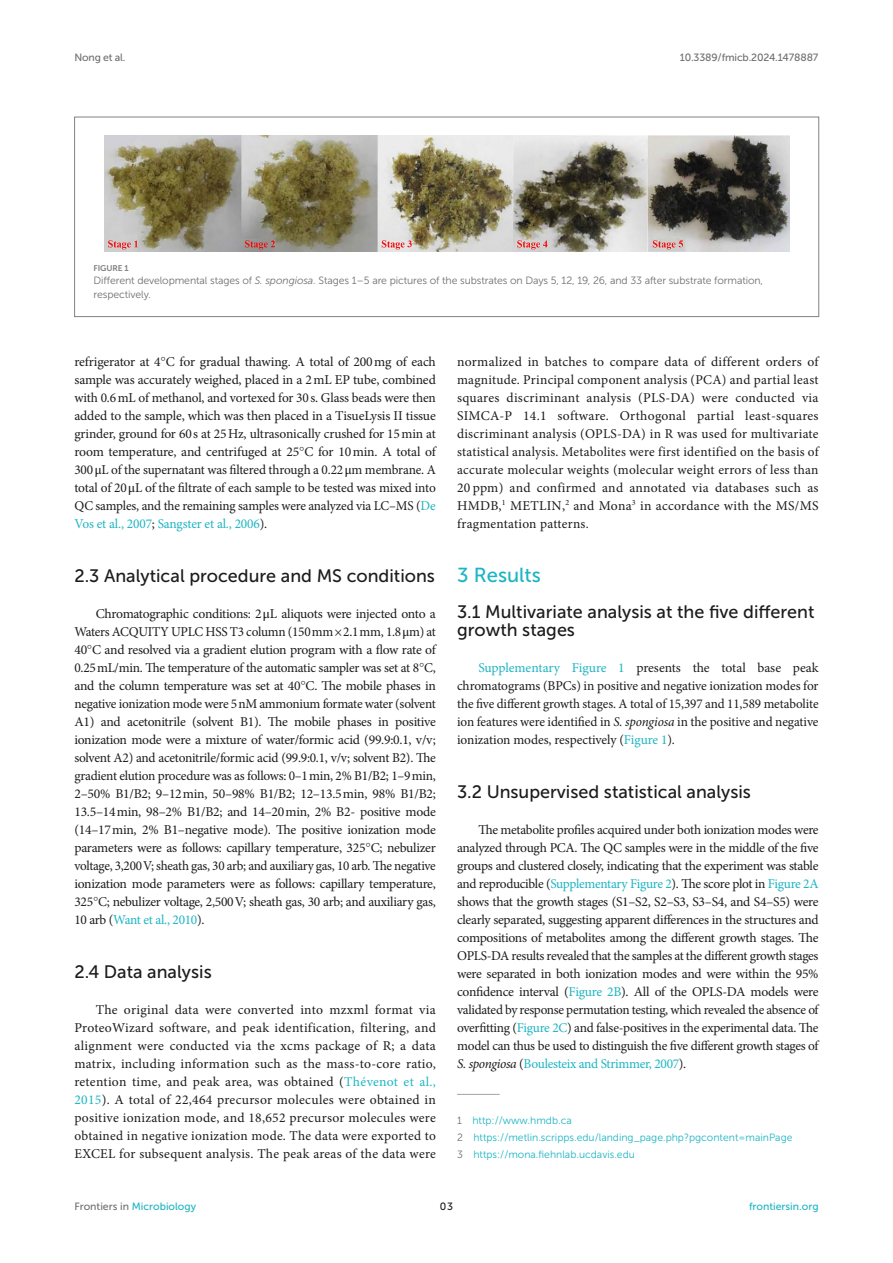
<style>
.page{position:relative;width:893px;height:1263px;background:#fff}
.page>*{position:absolute;margin:0;border:0;box-sizing:border-box;transform-origin:0 0}
.TEXT_FLUSH{font:20.25px "Museo Sans 500";color:#1db5c3}
.HEAD_2{font:18px "Museo Sans 500";color:#1b1c1b}
.TEXT_FLUSH-2{font:18px/18px "Museo Sans 500";color:#1b1c1b}
.TEXT_FLUSH-3{font:13.5px/18px "Minion Pro";letter-spacing:-.01em;color:#1b1c1b;text-align:justify}
.TEXT_FLUSH-4{font:13.5px "Minion Pro";letter-spacing:-.005em;color:#1db5c3}
.FIG_LEG{font:10.5px/13.5px "Museo Sans 300";letter-spacing:-.01em;color:#706f70}
.FOOTNOTE{font:10.5px "Museo Sans 300";color:#1db5c3}
.t1{font:10.5px "Museo Sans 500";color:#1db5c3}
.t2{font:10.5px "Museo Sans 500";letter-spacing:-.015em;color:#706f70}
.t3{font:10.5px "Museo Sans 500";color:#1b1c1b}
.FIG_HD{font:8.25px "Museo Sans 700";letter-spacing:-.01em;color:#7e7f7f}
.s1{font-style:italic}
.s2{font-family:"STIX"}
.s3{font-family:"STIX General"}
.s4{color:#1db5c3}
.s5{color:#706f70}
</style>
<div class="page">
<hr style="left:457px;top:1094px;width:43px;height:1px;background:#a2a3a3">
<img style="left:104px;top:136px;width:685px;height:116px">
<div style="left:74px;top:117px;width:745px;height:200px;border:1px solid #808285"></div>
<p class="t2" style="left:74px;top:51px;width:53px">Nong et al.</p>
<p class="t2" style="left:680px;top:51px;width:140px">10.3389/fmicb.2024.1478887</p>
<p class="FIG_HD" style="left:94px;top:263px;width:37px">FIGURE 1</p>
<p class="FIG_LEG" style="left:94px;top:274px;width:671px">Different developmental stages of <span class="s1">S. spongiosa.</span> Stages 1–5 are pictures of the substrates on Days 5, 12, 19, 26, and 33 after substrate formation, respectively.</p>
<p class="TEXT_FLUSH-3" style="left:74px;top:353px;width:363px">refrigerator at 4<span class="s2">°</span>C for gradual thawing. A total of 200mg of each sample was accurately weighed, placed in a 2mL EP tube, combined with 0.6mL of methanol, and vortexed for 30s. Glass beads were then added to the sample, which was then placed in a TisueLysis II tissue grinder, ground for 60s at 25Hz, ultrasonically crushed for 15min at room temperature, and centrifuged at 25<span class="s2">°</span>C for 10min. A total of 300<span class="s3">μ</span>L of the supernatant was filtered through a 0.22<span class="s3">μ</span>m membrane. A total of 20<span class="s3">μ</span>L of the filtrate of each sample to be tested was mixed into QC samples, and the remaining samples were analyzed via LC–MS (<span class="s4">De Vos et al., 2007</span>; <span class="s4">Sangster et al., 2006</span>).</p>
<p class="HEAD_2" style="left:74px;top:566px;width:362px">2.3 Analytical procedure and MS conditions</p>
<p class="TEXT_FLUSH-3" style="left:74px;top:605px;width:363px;text-indent:21px">Chromatographic conditions: 2<span class="s3">μ</span>L aliquots were injected onto a Waters ACQUITY UPLC HSS T3 column (150mm×2.1mm, 1.8<span class="s3">μ</span>m) at 40<span class="s2">°</span>C and resolved via a gradient elution program with a flow rate of 0.25mL/min. The temperature of the automatic sampler was set at 8<span class="s2">°</span>C, and the column temperature was set at 40<span class="s2">°</span>C. The mobile phases in negative ionization mode were 5nM ammonium formate water (solvent A1) and acetonitrile (solvent B1). The mobile phases in positive ionization mode were a mixture of water/formic acid (99.9:0.1, v/v; solvent A2) and acetonitrile/formic acid (99.9:0.1, v/v; solvent B2). The gradient elution procedure was as follows: 0–1min, 2% B1/B2; 1–9min, 2–50% B1/B2; 9–12min, 50–98% B1/B2; 12–13.5min, 98% B1/B2; 13.5–14min, 98–2% B1/B2; and 14–20min, 2% B2- positive mode (14–17min, 2% B1–negative mode). The positive ionization mode parameters were as follows: capillary temperature, 325<span class="s2">°</span>C; nebulizer voltage, 3,200V; sheath gas, 30 arb; and auxiliary gas, 10 arb. The negative ionization mode parameters were as follows: capillary temperature, 325<span class="s2">°</span>C; nebulizer voltage, 2,500V; sheath gas, 30 arb; and auxiliary gas, 10 arb (<span class="s4">Want et al., 2010</span>).</p>
<p class="HEAD_2" style="left:74px;top:962px;width:139px">2.4 Data analysis</p>
<p class="TEXT_FLUSH-3" style="left:74px;top:1001px;width:363px;text-indent:21px">The original data were converted into mzxml format via ProteoWizard software, and peak identification, filtering, and alignment were conducted via the xcms package of R; a data matrix, including information such as the mass-to-core ratio, retention time, and peak area, was obtained (<span class="s4">Thévenot et al., 2015</span>). A total of 22,464 precursor molecules were obtained in positive ionization mode, and 18,652 precursor molecules were obtained in negative ionization mode. The data were exported to EXCEL for subsequent analysis. The peak areas of the data were</p>
<p class="TEXT_FLUSH-3" style="left:457px;top:353px;width:363px">normalized in batches to compare data of different orders of magnitude. Principal component analysis (PCA) and partial least squares discriminant analysis (PLS-DA) were conducted via SIMCA-P 14.1 software. Orthogonal partial least-squares discriminant analysis (OPLS-DA) in R was used for multivariate statistical analysis. Metabolites were first identified on the basis of accurate molecular weights (molecular weight errors of less than 20 ppm) and confirmed and annotated via databases such as HMDB,<sup>1</sup> METLIN,<sup>2</sup> and Mona<sup>3</sup> in accordance with the MS/MS fragmentation patterns.</p>
<p class="TEXT_FLUSH" style="left:457px;top:564px;width:85px">3 Results</p>
<p class="TEXT_FLUSH-2" style="left:457px;top:603px;width:359px">3.1 Multivariate analysis at the five different growth stages</p>
<p class="TEXT_FLUSH-4" style="left:478px;top:659px;width:148px">Supplementary Figure 1</p>
<p class="TEXT_FLUSH-3" style="left:457px;top:659px;width:363px;text-indent:179px">presents the total base peak chromatograms (BPCs) in positive and negative ionization modes for the five different growth stages. A total of 15,397 and 11,589 metabolite ion features were identified in <span class="s1">S. spongiosa</span> in the positive and negative ionization modes, respectively (<span class="s4">Figure 1</span>).</p>
<p class="HEAD_2" style="left:457px;top:782px;width:295px">3.2 Unsupervised statistical analysis</p>
<p class="TEXT_FLUSH-3" style="left:457px;top:821px;width:363px;text-indent:21px">The metabolite profiles acquired under both ionization modes were analyzed through PCA. The QC samples were in the middle of the five groups and clustered closely, indicating that the experiment was stable and reproducible (<span class="s4">Supplementary Figure 2</span>). The score plot in <span class="s4">Figure 2A </span>shows that the growth stages (S1–S2, S2–S3, S3–S4, and S4–S5) were clearly separated, suggesting apparent differences in the structures and compositions of metabolites among the different growth stages. The OPLS-DA results revealed that the samples at the different growth stages were separated in both ionization modes and were within the 95% confidence interval (<span class="s4">Figure 2B</span>). All of the OPLS-DA models were validated by response permutation testing, which revealed the absence of overfitting (<span class="s4">Figure 2C</span>) and false-positives in the experimental data. The model can thus be used to distinguish the five different growth stages of <span class="s1">S. spongiosa</span> (<span class="s4">Boulesteix and Strimmer, 2007</span>).</p>
<p class="FOOTNOTE" style="left:457px;top:1115px;width:116px"><span class="s5">1</span> http://www.hmdb.ca</p>
<p class="FOOTNOTE" style="left:457px;top:1132px;width:337px"><span class="s5">2</span> https://metlin.scripps.edu/landing_page.php?pgcontent=mainPage</p>
<p class="FOOTNOTE" style="left:457px;top:1149px;width:179px"><span class="s5">3</span> https://mona.fiehnlab.ucdavis.edu</p>
<p class="t1" style="left:74px;top:1200px;width:123px"><span class="s5">Frontiers in</span> Microbiology</p>
<p class="t3" style="left:440px;top:1200px;width:15px">03</p>
<p class="t1" style="left:749px;top:1200px;width:71px">frontiersin.org</p>
</div>
